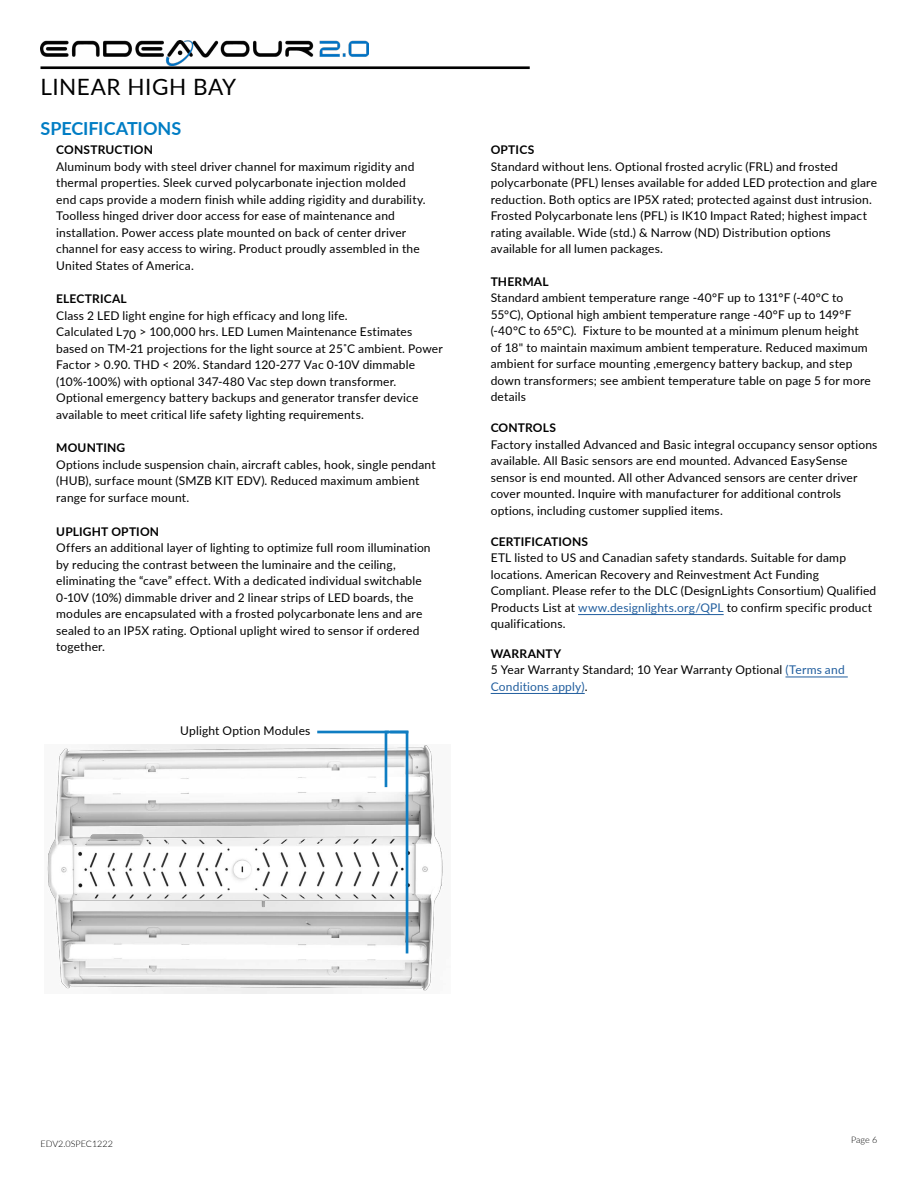
<style>
.page{position:relative;width:918px;height:1188px;background:#fff}
.page>*{position:absolute;margin:0;border:0;box-sizing:border-box;transform-origin:0 0}
.t1{font:22.5px "Lato";letter-spacing:.02em;color:#000}
.t2{font:700 18px "Lato";color:#007dc4}
.t3{font:12px/16.5px "Lato";letter-spacing:.015em;color:#000}
.t4{font:700 12px "Lato";letter-spacing:.015em;color:#000}
.t5{font:300 9px "Lato";color:#000}
.s1{color:#215e9e}
.s2{font-weight:700}
</style>
<div class="page">
<hr style="left:40px;top:66px;width:490px;height:3px;background:#000">
<hr style="left:785px;top:677px;width:63px;height:1px;background:#215e9e">
<hr style="left:491px;top:693px;width:94px;height:1px;background:#215e9e">
<hr style="left:578px;top:614px;width:146px;height:1px;background:#215e9e">
<img style="left:47px;top:744px;width:396px;height:250px">
<svg style="left:383px;top:730px;width:28px;height:226px"></svg>
<hr style="left:317px;top:731px;width:72px;height:2px;background:#0f7dc2">
<img style="left:40px;top:41px;width:329px;height:25px">
<h1 class="t1" style="left:40px;top:71px;width:197px">LINEAR HIGH BAY</h1>
<h2 class="t2" style="left:40px;top:116px;width:142px">SPECIFICATIONS</h2>
<p class="t4" style="left:56px;top:141px;width:98px">CONSTRUCTION</p>
<p class="t3" style="left:56px;top:157px;width:371px">Aluminum body with steel driver channel for maximum rigidity and thermal properties. Sleek curved polycarbonate injection molded end caps provide a modern finish while adding rigidity and durability.<br>Toolless hinged driver door access for ease of maintenance and installation. Power access plate mounted on back of center driver channel for easy access to wiring. Product proudly assembled in the United States of America.</p>
<p class="t4" style="left:56px;top:290px;width:72px">ELECTRICAL</p>
<p class="t3" style="left:56px;top:306px;width:388px">Class 2 LED light engine for high efficacy and long life.<br>Calculated L70 &gt; 100,000 hrs. LED Lumen Maintenance Estimates based on TM-21 projections for the light source at 25˚C ambient. Power Factor &gt; 0.90. THD &lt; 20%. Standard 120-277 Vac 0-10V dimmable (10%-100%) with optional 347-480 Vac step down transformer.<br>Optional emergency battery backups and generator transfer device available to meet critical life safety lighting requirements.</p>
<p class="t4" style="left:56px;top:439px;width:71px">MOUNTING</p>
<p class="t3" style="left:56px;top:456px;width:381px">Options include suspension chain, aircraft cables, hook, single pendant (HUB), surface mount (SMZB KIT EDV). Reduced maximum ambient range for surface mount.</p>
<p class="t4" style="left:56px;top:523px;width:104px">UPLIGHT OPTION</p>
<p class="t3" style="left:56px;top:539px;width:376px">Offers an additional layer of lighting to optimize full room illumination by reducing the contrast between the luminaire and the ceiling, eliminating the “cave” effect. With a dedicated individual switchable 0-10V (10%) dimmable driver and 2 linear strips of LED boards, the modules are encapsulated with a frosted polycarbonate lens and are sealed to an IP5X rating. Optional uplight wired to sensor if ordered together.</p>
<p class="t3" style="left:180px;top:722px;width:132px">Uplight Option Modules</p>
<p class="t4" style="left:491px;top:141px;width:45px">OPTICS</p>
<p class="t3" style="left:491px;top:157px;width:388px">Standard without lens. Optional frosted acrylic (FRL) and frosted polycarbonate (PFL) lenses available for added LED protection and glare reduction. Both optics are IP5X rated; protected against dust intrusion.<br>Frosted Polycarbonate lens (PFL) is IK10 Impact Rated; highest impact rating available. Wide (std.) &amp; Narrow (ND) Distribution options available for all lumen packages.</p>
<p class="t4" style="left:491px;top:273px;width:59px">THERMAL</p>
<p class="t3" style="left:491px;top:289px;width:382px">Standard ambient temperature range -40°F up to 131°F (-40°C to 55°C), Optional high ambient temperature range -40°F up to 149°F (-40°C to 65°C). Fixture to be mounted at a minimum plenum height of 18" to maintain maximum ambient temperature. Reduced maximum ambient for surface mounting ,emergency battery backup, and step down transformers; see ambient temperature table on page 5 for more details</p>
<p class="t4" style="left:491px;top:419px;width:67px">CONTROLS</p>
<p class="t3" style="left:491px;top:435px;width:388px">Factory installed Advanced and Basic integral occupancy sensor options available. All Basic sensors are end mounted. Advanced EasySense sensor is end mounted. All other Advanced sensors are center driver cover mounted. Inquire with manufacturer for additional controls options, including customer supplied items.</p>
<p class="t4" style="left:491px;top:533px;width:99px">CERTIFICATIONS</p>
<p class="t3" style="left:491px;top:549px;width:387px">ETL listed to US and Canadian safety standards. Suitable for damp locations. American Recovery and Reinvestment Act Funding Compliant. Please refer to the DLC (DesignLights Consortium) Qualified Products List at <span class="s1">www.designlights.org/QPL</span> to confirm specific product qualifications.</p>
<p class="t3" style="left:491px;top:645px;width:356px"><span class="s2">WARRANTY<br></span>5 Year Warranty Standard; 10 Year Warranty Optional <span class="s1">(Terms and<br>Conditions apply)</span>.</p>
<p class="t5" style="left:40px;top:1137px;width:74px">EDV2.0SPEC1222</p>
<p class="t5" style="left:851px;top:1133px;width:28px">Page 6</p>
</div>
